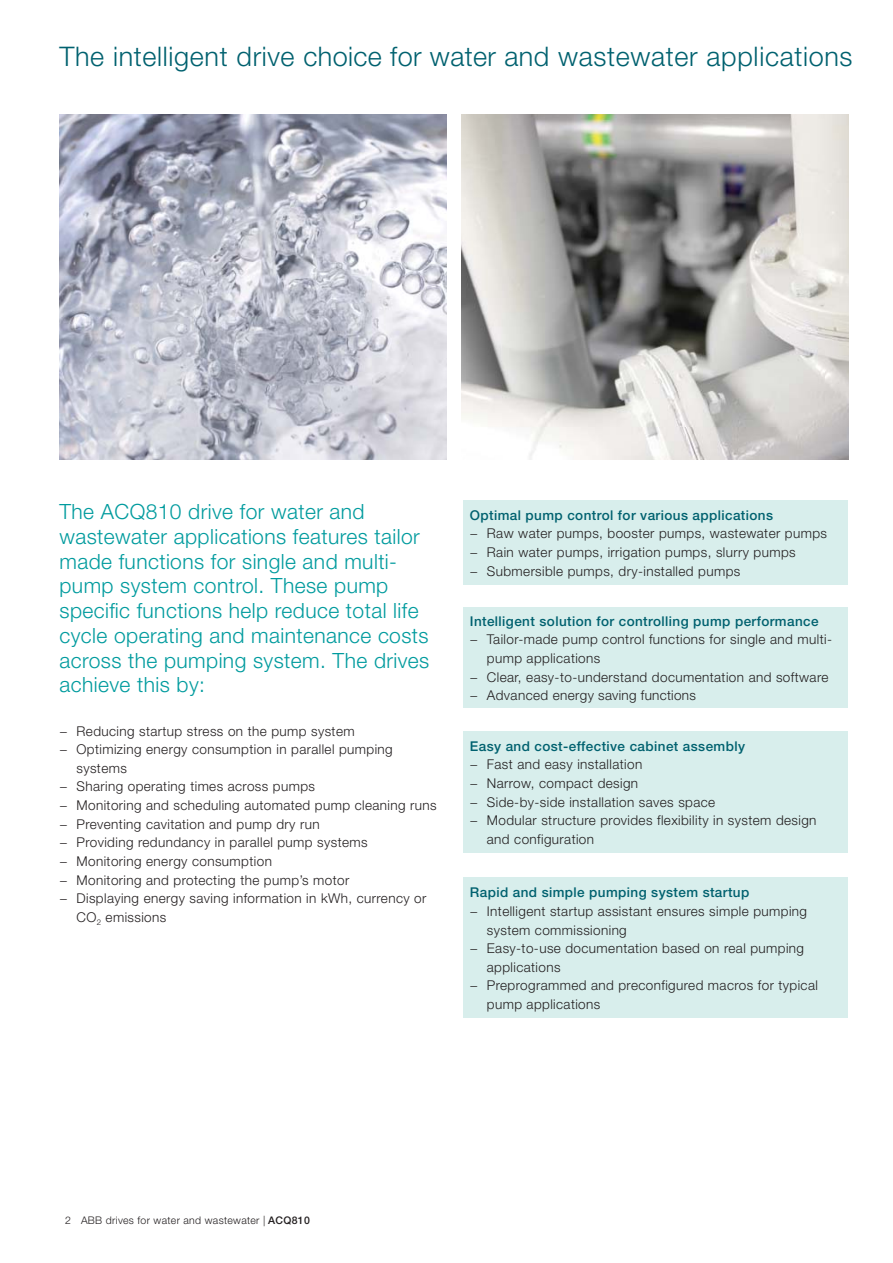
<style>
.page{position:relative;width:893px;height:1263px;background:#fff}
.page>*{position:absolute;margin:0;border:0;box-sizing:border-box;transform-origin:0 0}
.t1{font:300 27px "Helvetica Neue";letter-spacing:.025em;color:#00616f}
.t2{font:300 21px/24.8px "Helvetica Neue";letter-spacing:.02em;color:#009b9e}
.t3{font:300 13.5px/18.6px "Helvetica Neue";letter-spacing:.03em;color:#231f20}
.t4{font:500 13.5px "Helvetica Neue";letter-spacing:.03em;color:#00616f}
.t5{font:300 10.5px "Helvetica Neue";letter-spacing:.03em;color:#231f20}
.s1{font-weight:500}
</style>
<div class="page">
<img style="left:59px;top:114px;width:387px;height:346px">
<img style="left:461px;top:114px;width:387px;height:346px">
<div style="left:463px;top:878px;width:384px;height:140px;background:#d8eeec"></div>
<div style="left:463px;top:607px;width:384px;height:101px;background:#d8eeec"></div>
<div style="left:463px;top:731px;width:384px;height:122px;background:#d8eeec"></div>
<div style="left:463px;top:500px;width:384px;height:85px;background:#d8eeec"></div>
<h1 class="t1" style="left:59px;top:47px;width:794px">The intelligent drive choice for water and wastewater applications</h1>
<p class="t2" style="left:59px;top:501px;width:371px">The ACQ810 drive for water and wastewater applications features tailor made functions for single and multi&shy;pump system control. These pump specific functions help reduce total life cycle operating and maintenance costs across the pumping system. The drives achieve this by:</p>
<p class="t3" style="left:59px;top:723px;width:297px">− Reducing startup stress on the pump system</p>
<p class="t3" style="left:59px;top:741px;width:335px">− Optimizing energy consumption in parallel pumping</p>
<p class="t3" style="left:76px;top:760px;width:52px">systems</p>
<p class="t3" style="left:59px;top:779px;width:257px">− Sharing operating times across pumps</p>
<p class="t3" style="left:59px;top:797px;width:379px">− Monitoring and scheduling automated pump cleaning runs</p>
<p class="t3" style="left:59px;top:816px;width:262px">− Preventing cavitation and pump dry run</p>
<p class="t3" style="left:59px;top:834px;width:310px">− Providing redundancy in parallel pump systems</p>
<p class="t3" style="left:59px;top:853px;width:214px">− Monitoring energy consumption</p>
<p class="t3" style="left:59px;top:872px;width:291px">− Monitoring and protecting the pump’s motor</p>
<p class="t3" style="left:59px;top:890px;width:368px">− Displaying energy saving information in kWh, currency or</p>
<p class="t3" style="left:76px;top:909px;width:91px">CO<sub>2</sub> emissions</p>
<p class="t4" style="left:470px;top:510px;width:305px">Optimal pump control for various applications</p>
<p class="t3" style="left:470px;top:526px;width:359px">− Raw water pumps, booster pumps, wastewater pumps − Rain water pumps, irrigation pumps, slurry pumps<br>− Submersible pumps, dry-installed pumps</p>
<p class="t4" style="left:470px;top:616px;width:350px">Intelligent solution for controlling pump performance</p>
<p class="t3" style="left:470px;top:632px;width:364px">− Tailor-made pump control functions for single and multi-</p>
<p class="t3" style="left:487px;top:650px;width:115px">pump applications</p>
<p class="t3" style="left:470px;top:669px;width:360px">− Clear, easy-to-understand documentation and software</p>
<p class="t3" style="left:470px;top:687px;width:227px">− Advanced energy saving functions</p>
<p class="t4" style="left:470px;top:741px;width:277px">Easy and cost-effective cabinet assembly</p>
<p class="t3" style="left:470px;top:757px;width:174px">− Fast and easy installation</p>
<p class="t3" style="left:470px;top:775px;width:170px">− Narrow, compact design</p>
<p class="t3" style="left:470px;top:794px;width:247px">− Side-by-side installation saves space</p>
<p class="t3" style="left:470px;top:812px;width:348px">− Modular structure provides flexibility in system design</p>
<p class="t3" style="left:487px;top:831px;width:109px">and configuration</p>
<p class="t4" style="left:470px;top:888px;width:281px">Rapid and simple pumping system startup</p>
<p class="t3" style="left:470px;top:903px;width:339px">− Intelligent startup assistant ensures simple pumping</p>
<p class="t3" style="left:487px;top:922px;width:141px">system commissioning</p>
<p class="t3" style="left:470px;top:940px;width:336px">− Easy-to-use documentation based on real pumping</p>
<p class="t3" style="left:487px;top:959px;width:75px">applications</p>
<p class="t3" style="left:470px;top:978px;width:349px">− Preprogrammed and preconfigured macros for typical</p>
<p class="t3" style="left:487px;top:996px;width:115px">pump applications</p>
<p class="t5" style="left:65px;top:1217px;width:246px">2 ABB drives for water and wastewater | <span class="s1">ACQ810</span></p>
</div>
